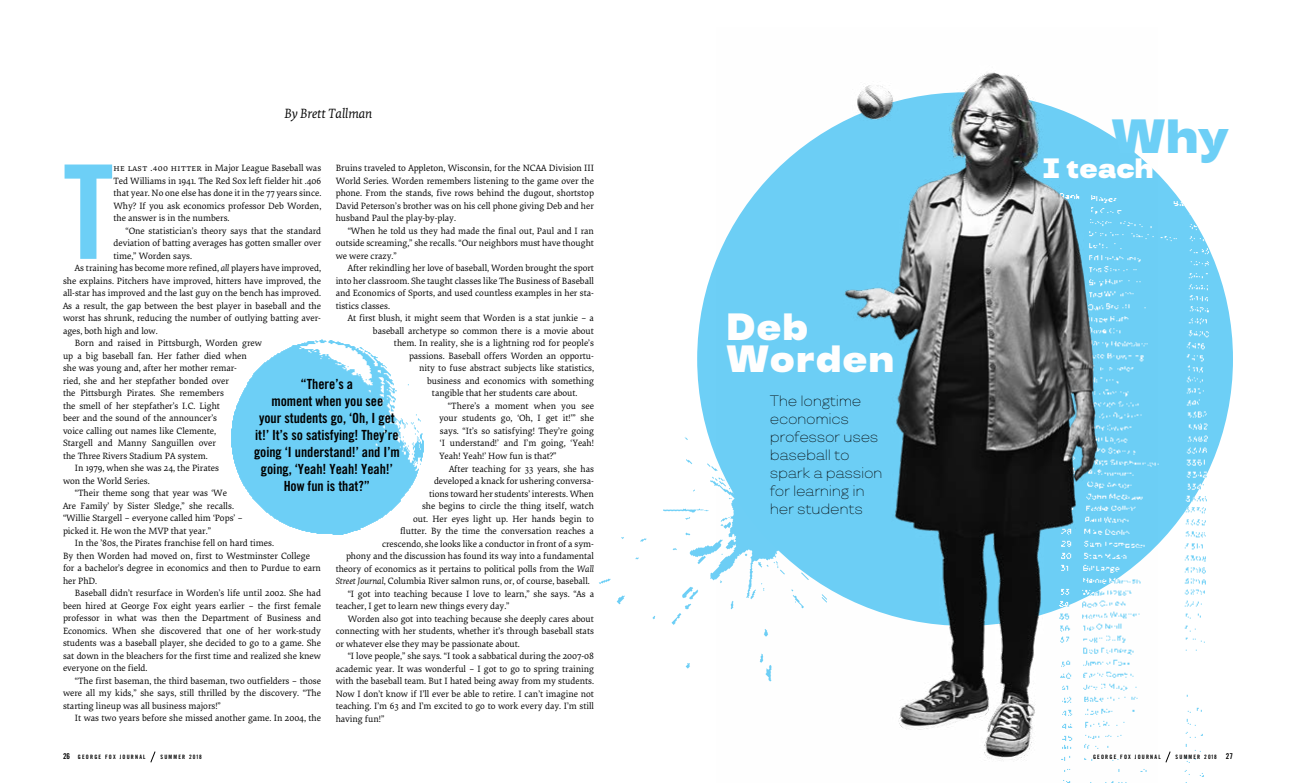
<style>
.page{position:relative;width:1296px;height:783px;background:#fff}
.page>*{position:absolute;margin:0;border:0;box-sizing:border-box;transform-origin:0 0}
.t1{font:130.7px "Trade Gothic Bold Cond Twenty";color:#6dcff6}
.t2{font:900 48px "TT Travels";color:#6dcff6}
.t3{font:900 38px/32.7px "TT Travels";color:#fff}
.t4{font:900 28px "TT Travels";letter-spacing:-.025em;color:#fff}
.t5{font:200 15px/18px "TT Travels";letter-spacing:-.025em;color:#000}
.t6{font:14px/17px "Trade Gothic Bold Cond Twenty";letter-spacing:-.005em;color:#000;text-align:center}
.t7{font:italic 14px "Elena";letter-spacing:-.005em;color:#000}
.t8{font:9.5px/12.5px "Elena";letter-spacing:-.005em;color:#000;text-align:justify}
.t9{font:6px "Trade Gothic Bold Cond Twenty";letter-spacing:.2em;color:#000}
.s1{font-style:italic}
.s2{font-size:8px}
</style>
<div class="page">
<img style="left:599px;top:387px;width:118px;height:282px">
<img style="left:1157px;top:184px;width:76px;height:431px">
<img style="left:231px;top:339px;width:193px;height:196px">
<img style="left:717px;top:72px;width:440px;height:711px">
<svg style="left:1165px;top:751px;width:6px;height:12px"></svg>
<svg style="left:150px;top:751px;width:6px;height:12px"></svg>
<h3 class="t7" style="left:285px;top:104px;width:89px">By Brett Tallman</h3>
<h1 class="t1" style="left:63px;top:133px;width:52px">T</h1>
<p class="t8" style="left:113px;top:162px;width:209px">he last .400 hitter in Major League Baseball was Ted Williams in 1941. The Red Sox left fielder hit .406 that year. No one else has done it in the 77 years since.<br>Why? If you ask economics professor Deb Worden, the answer is in the numbers.</p>
<p class="t8" style="left:336px;top:162px;width:260px">Bruins traveled to Appleton, Wisconsin, for the NCAA Division III World Series. Worden remembers listening to the game over the phone. From the stands, five rows behind the dugout, shortstop David Peterson’s brother was on his cell phone giving Deb and her husband Paul the play-by-play.</p>
<p class="t8" style="left:336px;top:224px;width:260px;text-indent:12px">“When he told us they had made the final out, Paul and I ran outside screaming,” she recalls. “Our neighbors must have thought we were crazy.”</p>
<p class="t8" style="left:336px;top:262px;width:260px;text-indent:12px">After rekindling her love of baseball, Worden brought the sport into her classroom. She taught classes like The Business of Baseball and Economics of Sports, and used countless examples in her sta&shy;tistics classes.</p>
<p class="t8" style="left:348px;top:312px;width:248px">At first blush, it might seem that Worden is a stat junkie – a</p>
<p class="t8" style="left:373px;top:324px;width:223px">baseball archetype so common there is a movie about</p>
<p class="t8" style="left:394px;top:337px;width:201px">them. In reality, she is a lightning rod for people’s</p>
<p class="t8" style="left:409px;top:349px;width:186px">passions. Baseball offers Worden an opportu-</p>
<p class="t8" style="left:419px;top:362px;width:176px">nity to fuse abstract subjects like statistics,</p>
<p class="t8" style="left:427px;top:374px;width:169px">business and economics with something</p>
<p class="t8" style="left:432px;top:387px;width:147px">tangible that her students care about.</p>
<p class="t8" style="left:448px;top:399px;width:148px">“There’s a moment when you see</p>
<p class="t8" style="left:439px;top:412px;width:156px">your students go, ‘Oh, I get it!’” she</p>
<p class="t8" style="left:440px;top:424px;width:156px">says. “It’s so satisfying! They’re going</p>
<p class="t8" style="left:440px;top:437px;width:155px">‘I understand!’ and I’m going, ‘Yeah!</p>
<p class="t8" style="left:439px;top:449px;width:119px">Yeah! Yeah!’ How fun is that?”</p>
<p class="t8" style="left:449px;top:462px;width:146px">After teaching for 33 years, she has</p>
<p class="t8" style="left:434px;top:474px;width:161px">developed a knack for ushering conversa-</p>
<p class="t8" style="left:429px;top:487px;width:166px">tions toward her students’ interests. When</p>
<p class="t8" style="left:422px;top:499px;width:174px">she begins to circle the thing itself, watch</p>
<p class="t8" style="left:413px;top:512px;width:183px">out. Her eyes light up. Her hands begin to</p>
<p class="t8" style="left:400px;top:524px;width:196px">flutter. By the time the conversation reaches a</p>
<p class="t8" style="left:382px;top:537px;width:213px">crescendo, she looks like a conductor in front of a sym-</p>
<p class="t8" style="left:346px;top:549px;width:250px">phony and the discussion has found its way into a fundamental</p>
<p class="t8" style="left:336px;top:562px;width:260px">theory of economics as it pertains to political polls from the <span class="s1">Wall</span></p>
<p class="t8" style="left:336px;top:574px;width:256px"><span class="s1">Street Journal</span>, Columbia River salmon runs, or, of course, baseball.</p>
<p class="t8" style="left:348px;top:587px;width:248px">“I got into teaching because I love to learn,” she says. “As a</p>
<p class="t8" style="left:336px;top:599px;width:175px">teacher, I get to learn new things every day.”</p>
<p class="t8" style="left:348px;top:612px;width:248px">Worden also got into teaching because she deeply cares about</p>
<p class="t8" style="left:336px;top:624px;width:260px">connecting with her students, whether it’s through baseball stats</p>
<p class="t8" style="left:336px;top:637px;width:186px">or whatever else they may be passionate about.</p>
<p class="t8" style="left:348px;top:649px;width:248px">“I love people,” she says. “I took a sabbatical during the 2007-08</p>
<p class="t8" style="left:336px;top:662px;width:260px">academic year. It was wonderful – I got to go to spring training</p>
<p class="t8" style="left:336px;top:674px;width:260px">with the baseball team. But I hated being away from my students.</p>
<p class="t8" style="left:336px;top:687px;width:260px">Now I don’t know if I’ll ever be able to retire. I can’t imagine not</p>
<p class="t8" style="left:336px;top:699px;width:260px">teaching. I’m 63 and I’m excited to go to work every day. I’m still</p>
<p class="t8" style="left:336px;top:712px;width:50px">having fun!”</p>
<p class="t8" style="left:125px;top:224px;width:197px">“One statistician’s theory says that the standard</p>
<p class="t8" style="left:113px;top:237px;width:209px">deviation of batting averages has gotten smaller over</p>
<p class="t8" style="left:113px;top:249px;width:80px">time,” Worden says.</p>
<p class="t8" style="left:75px;top:262px;width:247px">As training has become more refined, <span class="s1">all</span> players have improved,</p>
<p class="t8" style="left:63px;top:274px;width:260px">she explains. Pitchers have improved, hitters have improved, the</p>
<p class="t8" style="left:63px;top:287px;width:259px">all-star has improved and the last guy on the bench has improved.</p>
<p class="t8" style="left:63px;top:299px;width:259px">As a result, the gap between the best player in baseball and the</p>
<p class="t8" style="left:63px;top:312px;width:260px">worst has shrunk, reducing the number of outlying batting aver-</p>
<p class="t8" style="left:63px;top:324px;width:96px">ages, both high and low.</p>
<p class="t8" style="left:75px;top:337px;width:189px">Born and raised in Pittsburgh, Worden grew</p>
<p class="t8" style="left:63px;top:349px;width:186px">up a big baseball fan. Her father died when</p>
<p class="t8" style="left:63px;top:362px;width:176px">she was young and, after her mother remar-</p>
<p class="t8" style="left:63px;top:374px;width:168px">ried, she and her stepfather bonded over</p>
<p class="t8" style="left:63px;top:387px;width:163px">the Pittsburgh Pirates. She remembers</p>
<p class="t8" style="left:63px;top:399px;width:159px">the smell of her stepfather’s I.C. Light</p>
<p class="t8" style="left:63px;top:412px;width:155px">beer and the sound of the announcer’s</p>
<p class="t8" style="left:63px;top:424px;width:155px">voice calling out names like Clemente,</p>
<p class="t8" style="left:63px;top:437px;width:155px">Stargell and Manny Sanguillen over</p>
<p class="t8" style="left:63px;top:449px;width:146px">the Three Rivers Stadium PA system.</p>
<p class="t8" style="left:75px;top:462px;width:146px">In 1979, when she was 24, the Pirates</p>
<p class="t8" style="left:63px;top:474px;width:88px">won the World Series.</p>
<p class="t8" style="left:75px;top:487px;width:154px">“Their theme song that year was ‘We</p>
<p class="t8" style="left:63px;top:499px;width:172px">Are Family’ by Sister Sledge,” she recalls.</p>
<p class="t8" style="left:63px;top:512px;width:182px">“Willie Stargell – everyone called him ‘Pops’ –</p>
<p class="t8" style="left:63px;top:524px;width:149px">picked it. He won the MVP that year.”</p>
<p class="t8" style="left:75px;top:537px;width:201px">In the ’80s, the Pirates franchise fell on hard times.</p>
<p class="t8" style="left:63px;top:549px;width:249px">By then Worden had moved on, first to Westminster College</p>
<p class="t8" style="left:63px;top:562px;width:260px">for a bachelor’s degree in economics and then to Purdue to earn</p>
<p class="t8" style="left:63px;top:574px;width:36px">her PhD.</p>
<p class="t8" style="left:75px;top:587px;width:247px">Baseball didn’t resurface in Worden’s life until 2002. She had</p>
<p class="t8" style="left:63px;top:599px;width:259px">been hired at George Fox eight years earlier – the first female</p>
<p class="t8" style="left:63px;top:612px;width:259px">professor in what was then the Department of Business and</p>
<p class="t8" style="left:63px;top:624px;width:260px">Economics. When she discovered that one of her work-study</p>
<p class="t8" style="left:63px;top:637px;width:260px">students was a baseball player, she decided to go to a game. She</p>
<p class="t8" style="left:63px;top:649px;width:260px">sat down in the bleachers for the first time and realized she knew</p>
<p class="t8" style="left:63px;top:662px;width:86px">everyone on the field.</p>
<p class="t8" style="left:75px;top:674px;width:248px">“The first baseman, the third baseman, two outfielders – those</p>
<p class="t8" style="left:63px;top:687px;width:259px">were all my kids,” she says, still thrilled by the discovery. “The</p>
<p class="t8" style="left:63px;top:699px;width:159px">starting lineup was all business majors!”</p>
<p class="t8" style="left:75px;top:712px;width:248px">It was two years before she missed another game. In 2004, the</p>
<h3 class="t6" style="left:254px;top:375px;width:147px">“There’s a<br>moment when you see<br>your students go, ‘Oh, I get it!’ It’s so satisfying! They’re going ‘I understand!’ and I’m going, ‘Yeah! Yeah! Yeah!’<br>How fun is that?”</h3>
<h3 class="t3" style="left:726px;top:311px;width:171px">Deb<br>Worden</h3>
<h3 class="t5" style="left:770px;top:392px;width:114px">The longtime economics professor uses baseball to spark a passion for learning in her students</h3>
<h2 class="t2" style="left:1111px;top:106px;width:119px">Why</h2>
<h3 class="t4" style="left:1042px;top:150px;width:114px">I teach</h3>
<p class="t9" style="left:63px;top:754px;width:84px"><span class="s2">26</span> GEORGE FOX JOURNAL</p>
<p class="t9" style="left:161px;top:754px;width:43px">SUMMER 2018</p>
<p class="t9" style="left:1093px;top:754px;width:69px">GEORGE FOX JOURNAL</p>
<p class="t9" style="left:1176px;top:754px;width:59px">SUMMER 2018 <span class="s2">27</span></p>
</div>
